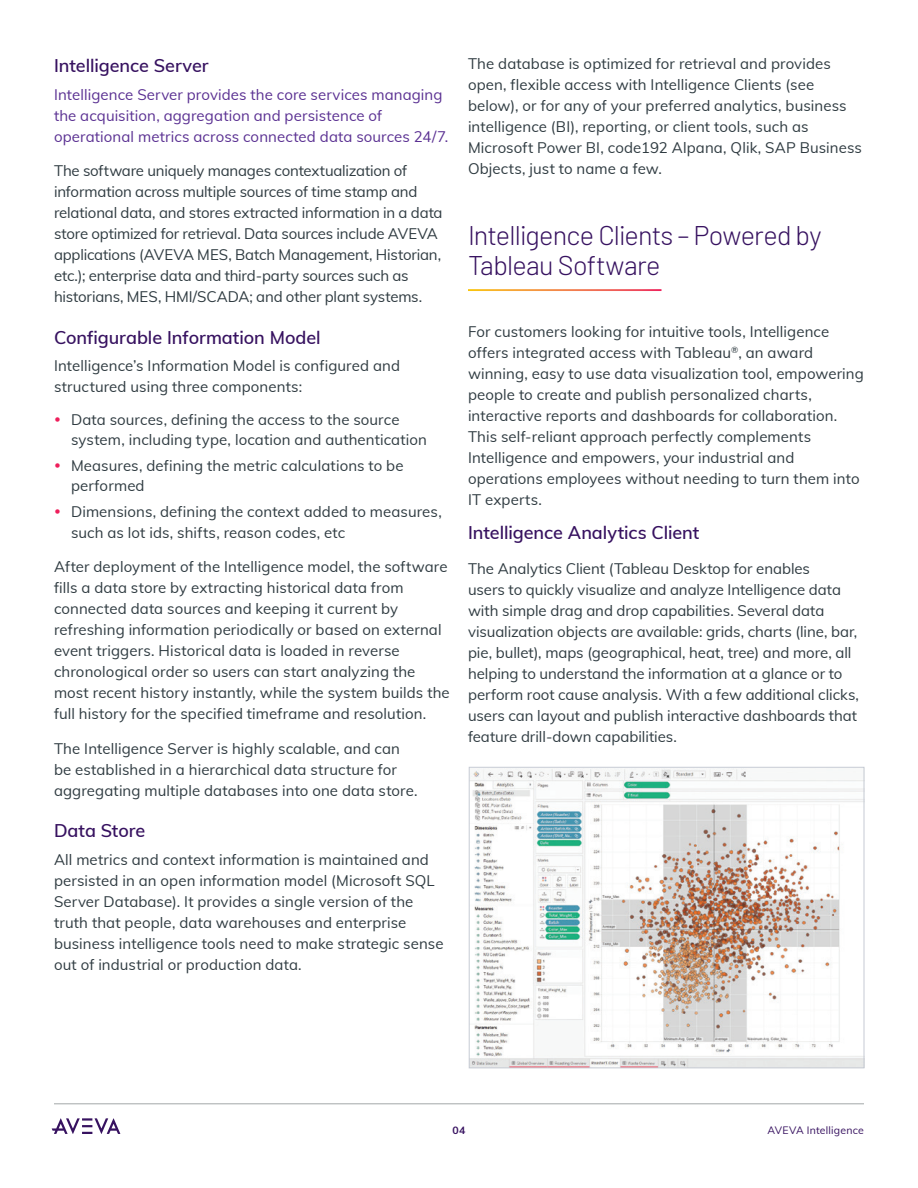
<style>
.page{position:relative;width:918px;height:1188px;background:#fff}
.page>*{position:absolute;margin:0;border:0;box-sizing:border-box;transform-origin:0 0}
.H3_Internal_Pages{font:300 27px/30px "Barlow";letter-spacing:-.03em;color:#371260}
.S1_Subheadlines{font:600 18px "Muli";letter-spacing:-.005em;color:#371260}
.Body_Copy{font:600 18px "Muli";letter-spacing:-.005em;color:#371260}
.Body_Copy-2{font:15px/21px "Muli";letter-spacing:.005em;color:#2f3b41}
.Body_Copy-3{font:15px/21px "Muli";letter-spacing:-.015em;color:#2f3b41}
.Body_Copy-4{font:15px/21px "Muli";letter-spacing:.005em;color:#5a3092}
.t1{font:10.5px "Muli";letter-spacing:.02em;color:#371260}
.t2{font:700 10.5px "Muli";color:#371260}
</style>
<div class="page">
<hr style="left:54px;top:1104px;width:810px;height:1px;background:#a3a7a9">
<svg style="left:52px;top:1118px;width:68px;height:16px"></svg>
<img style="left:471px;top:769px;width:391px;height:297px">
<div style="left:469px;top:767px;width:395px;height:301px;border:1px solid #c6cbd4"></div>
<p class="S1_Subheadlines" style="left:54px;top:52px;width:156px">Intelligence Server</p>
<p class="Body_Copy-4" style="left:54px;top:83px;width:396px">Intelligence Server provides the core services managing the acquisition, aggregation and persistence of operational metrics across connected data sources 24/7.</p>
<p class="Body_Copy-3" style="left:54px;top:160px;width:390px">The software uniquely manages contextualization of information across multiple sources of time stamp and relational data, and stores extracted information in a data store optimized for retrieval. Data sources include AVEVA applications (AVEVA MES, Batch Management, Historian, etc.); enterprise data and third-party sources such as historians, MES, HMI/SCADA; and other plant systems.</p>
<p class="S1_Subheadlines" style="left:54px;top:324px;width:268px">Configurable Information Model</p>
<p class="Body_Copy-2" style="left:54px;top:355px;width:348px">Intelligence’s Information Model is configured and structured using three components:</p>
<p class="Body_Copy-2" style="left:71px;top:409px;width:358px;line-height:19.5px">Data sources, defining the access to the source system, including type, location and authentication</p>
<p class="Body_Copy-2" style="left:71px;top:455px;width:334px;line-height:19.5px">Measures, defining the metric calculations to be performed</p>
<p class="Body_Copy-2" style="left:71px;top:500px;width:372px">Dimensions, defining the context added to measures, such as lot ids, shifts, reason codes, etc</p>
<p class="Body_Copy-2" style="left:54px;top:556px;width:397px">After deployment of the Intelligence model, the software fills a data store by extracting historical data from connected data sources and keeping it current by refreshing information periodically or based on external event triggers. Historical data is loaded in reverse chronological order so users can start analyzing the most recent history instantly, while the system builds the full history for the specified timeframe and resolution.</p>
<p class="Body_Copy-2" style="left:54px;top:737px;width:365px">The Intelligence Server is highly scalable, and can be established in a hierarchical data structure for aggregating multiple databases into one data store.</p>
<p class="S1_Subheadlines" style="left:54px;top:817px;width:93px">Data Store</p>
<p class="Body_Copy-2" style="left:54px;top:848px;width:391px">All metrics and context information is maintained and persisted in an open information model (Microsoft SQL Server Database). It provides a single version of the truth that people, data warehouses and enterprise business intelligence tools need to make strategic sense out of industrial or production data.</p>
<p class="Body_Copy-2" style="left:468px;top:52px;width:396px">The database is optimized for retrieval and provides open, flexible access with Intelligence Clients (see below), or for any of your preferred analytics, business intelligence (BI), reporting, or client tools, such as Microsoft Power BI, code192 Alpana, Qlik, SAP Business Objects, just to name a few.</p>
<p class="H3_Internal_Pages" style="left:468px;top:219px;width:355px">Intelligence Clients – Powered by<br>Tableau Software</p>
<p class="Body_Copy-2" style="left:468px;top:320px;width:397px">For customers looking for intuitive tools, Intelligence offers integrated access with Tableau<sup>®</sup>, an award winning, easy to use data visualization tool, empowering people to create and publish personalized charts, interactive reports and dashboards for collaboration.<br>This self-reliant approach perfectly complements Intelligence and empowers, your industrial and operations employees without needing to turn them into IT experts.</p>
<p class="Body_Copy" style="left:468px;top:520px;width:233px">Intelligence Analytics Client</p>
<p class="Body_Copy-2" style="left:468px;top:557px;width:393px">The Analytics Client (Tableau Desktop for enables<br>users to quickly visualize and analyze Intelligence data with simple drag and drop capabilities. Several data visualization objects are available: grids, charts (line, bar, pie, bullet), maps (geographical, heat, tree) and more, all helping to understand the information at a glance or to perform root cause analysis. With a few additional clicks, users can layout and publish interactive dashboards that feature drill-down capabilities.</p>
<p class="t2" style="left:453px;top:1123px;width:14px">04</p>
<p class="t1" style="left:767px;top:1122px;width:98px">AVEVA Intelligence</p>
</div>
